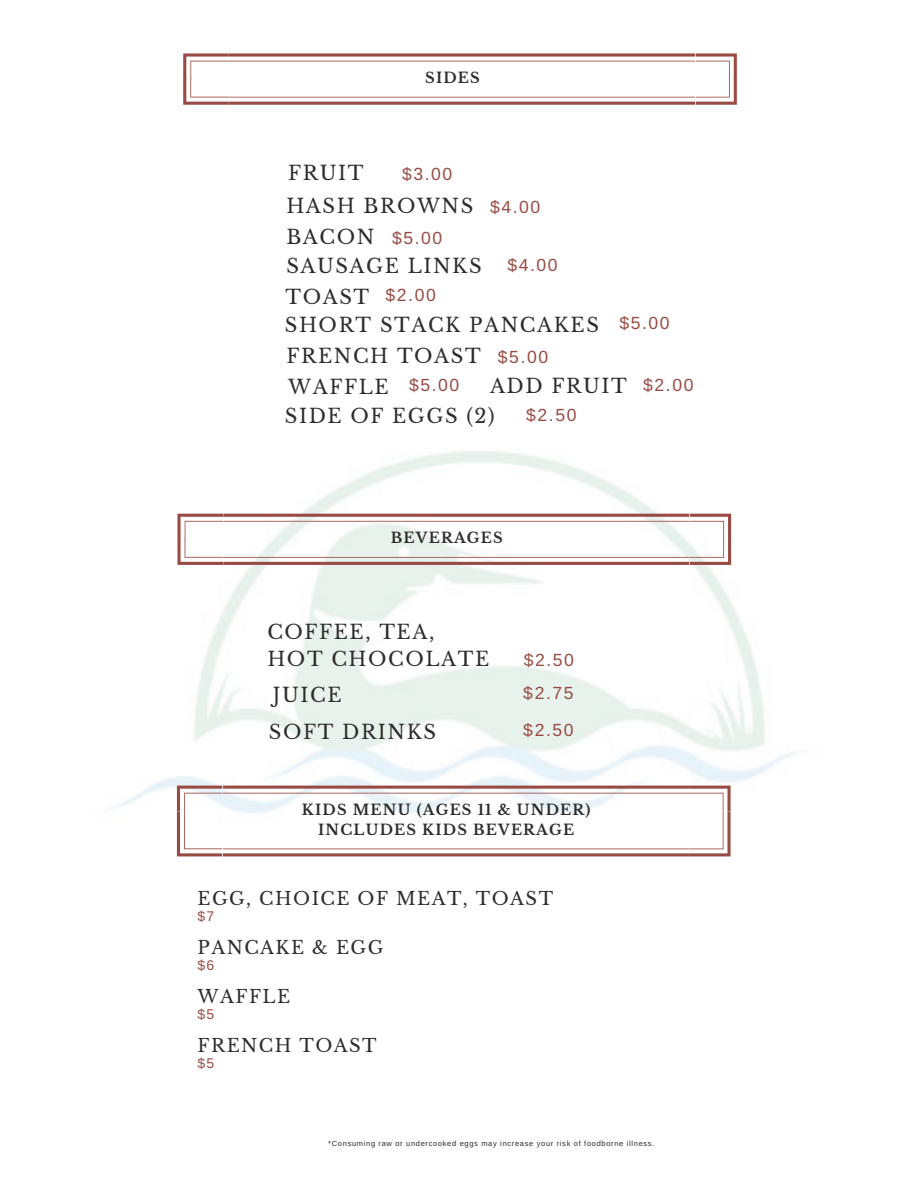
<style>
.page{position:relative;width:918px;height:1188px;background:#fff}
.page>*{position:absolute;margin:0;border:0;box-sizing:border-box;transform-origin:0 0}
.t1{font:19.5px/29.2px "Libre Baskerville";letter-spacing:.08em;color:#2d2d2d}
.t2{font:18px "Libre Baskerville";letter-spacing:.08em;color:#2d2d2d}
.t3{font:17.55px "Arimo";letter-spacing:.09em;color:#984b42}
.t4{font:700 14.55px/19.6px "Libre Baskerville";letter-spacing:.08em;color:#2d2d2d;text-align:center}
.t5{font:13.95px "Arimo";color:#984b42}
.t6{font:7.5px "Arimo";letter-spacing:.09em;color:#2d2d2d}
.s1{font-family:"Arimo";font-size:17.55px;color:#984b42}
</style>
<div class="page">
<svg style="left:183px;top:53px;width:554px;height:52px"></svg>
<svg style="left:178px;top:514px;width:553px;height:51px"></svg>
<svg style="left:177px;top:786px;width:554px;height:70px"></svg>
<p class="t4" style="left:425px;top:68px;width:56px">SIDES</p>
<p class="t1" style="left:288px;top:159px;width:77px">FRUIT</p>
<p class="t3" style="left:402px;top:164px;width:52px">$3.00</p>
<p class="t1" style="left:286px;top:192px;width:188px">HASH BROWNS</p>
<p class="t3" style="left:392px;top:228px;width:52px">$5.00</p>
<p class="t1" style="left:286px;top:223px;width:197px">BACON<br>SAUSAGE LINKS</p>
<p class="t1" style="left:286px;top:282px;width:152px">TOAST <span class="s1">$2.00</span></p>
<p class="t3" style="left:490px;top:197px;width:52px">$4.00</p>
<p class="t3" style="left:507px;top:255px;width:52px">$4.00</p>
<p class="t1" style="left:285px;top:310px;width:386px">SHORT STACK PANCAKES <span class="s1">$5.00</span></p>
<p class="t3" style="left:498px;top:347px;width:52px">$5.00</p>
<p class="t3" style="left:409px;top:375px;width:52px">$5.00</p>
<p class="t1" style="left:287px;top:342px;width:196px">FRENCH TOAST</p>
<p class="t1" style="left:490px;top:371px;width:205px">ADD FRUIT <span class="s1">$2.00</span></p>
<p class="t1" style="left:288px;top:372px;width:102px">WAFFLE</p>
<p class="t1" style="left:285px;top:401px;width:211px">SIDE OF EGGS (2)</p>
<p class="t3" style="left:526px;top:405px;width:52px">$2.50</p>
<p class="t4" style="left:391px;top:529px;width:113px">BEVERAGES</p>
<p class="t1" style="left:267px;top:619px;width:223px;line-height:26.8px">COFFEE, TEA,<br>HOT CHOCOLATE</p>
<p class="t3" style="left:524px;top:650px;width:52px">$2.50</p>
<p class="t1" style="left:273px;top:681px;width:70px">JUICE</p>
<p class="t3" style="left:523px;top:684px;width:52px">$2.75</p>
<p class="t1" style="left:269px;top:718px;width:169px">SOFT DRINKS</p>
<p class="t3" style="left:523px;top:721px;width:52px">$2.50</p>
<p class="t4" style="left:302px;top:800px;width:290px">KIDS MENU (AGES 11 &amp; UNDER)<br>INCLUDES KIDS BEVERAGE</p>
<p class="t2" style="left:198px;top:888px;width:357px">EGG, CHOICE OF MEAT, TOAST</p>
<p class="t5" style="left:198px;top:909px;width:18px">$7</p>
<p class="t2" style="left:198px;top:936px;width:187px">PANCAKE &amp; EGG</p>
<p class="t5" style="left:198px;top:957px;width:18px">$6</p>
<p class="t2" style="left:198px;top:986px;width:94px">WAFFLE</p>
<p class="t5" style="left:198px;top:1007px;width:18px">$5</p>
<p class="t2" style="left:198px;top:1034px;width:181px">FRENCH TOAST</p>
<p class="t5" style="left:198px;top:1055px;width:18px">$5</p>
<p class="t6" style="left:328px;top:1139px;width:328px">*Consuming raw or undercooked eggs may increase your risk of foodborne illness.</p>
</div>
